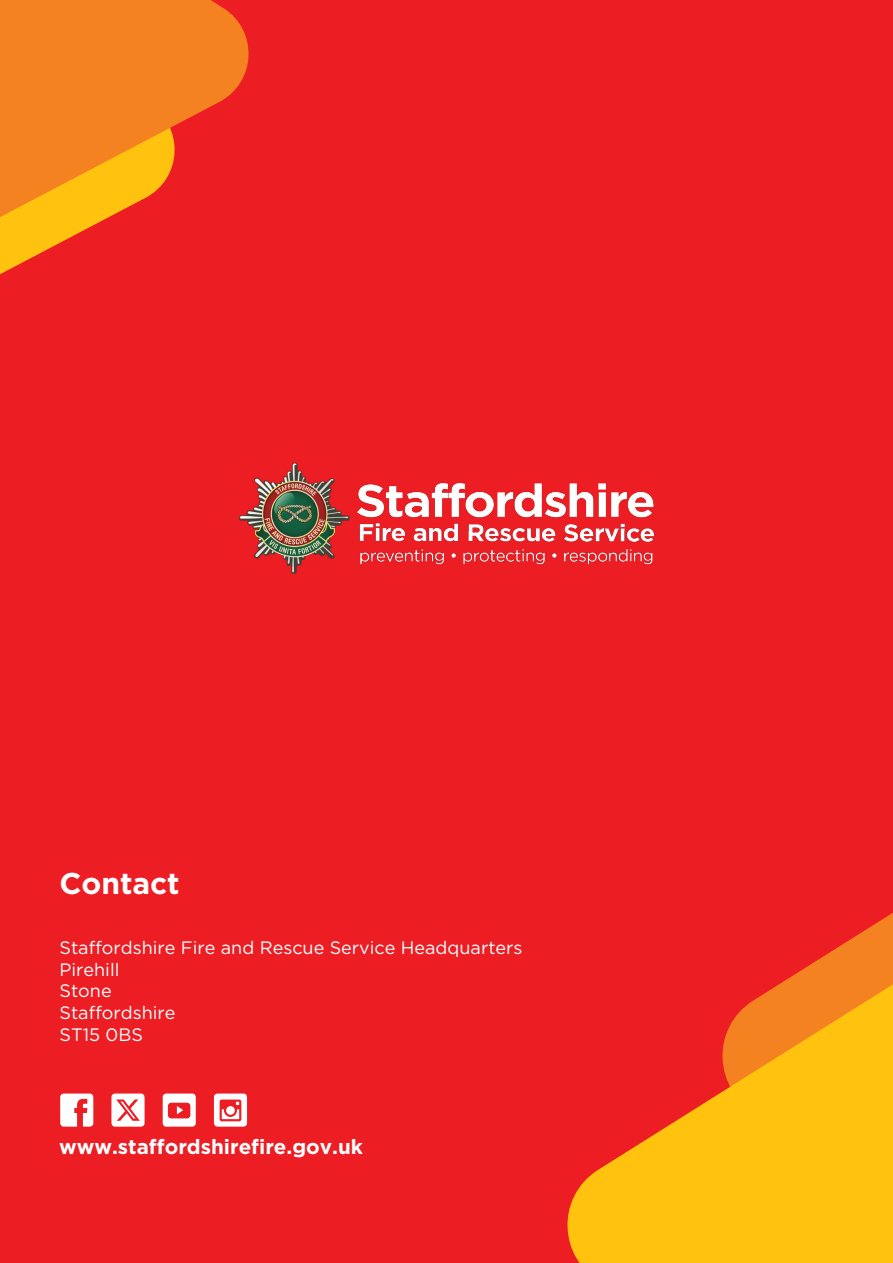
<style>
.page{position:relative;width:893px;height:1263px;background:#ed1d24}
.page>*{position:absolute;margin:0;border:0;box-sizing:border-box;transform-origin:0 0}
.t1{font:700 30px "Gotham";color:#fff}
.t2{font:700 20.55px "Gotham";color:#fff}
.t3{font:18px/21.6px "Gotham";color:#fff}
</style>
<div class="page">
<img style="left:239px;top:462px;width:416px;height:112px">
<svg style="left:60px;top:1093px;width:33px;height:34px"></svg>
<svg style="left:163px;top:1093px;width:33px;height:34px"></svg>
<svg style="left:214px;top:1093px;width:33px;height:34px"></svg>
<div style="left:226px;top:1106px;width:9px;height:9px;background:#fff;border-radius:50%"></div>
<svg style="left:111px;top:1093px;width:34px;height:34px"></svg>
<svg style="left:843px;top:913px;width:50px;height:31px"></svg>
<svg style="left:567px;top:944px;width:326px;height:319px;fill:#ffc20e"></svg>
<svg style="left:0;top:0;width:249px;height:265px;fill:#f58220"></svg>
<h1 class="t1" style="left:60px;top:865px;width:122px">Contact</h1>
<p class="t3" style="left:60px;top:937px;width:464px">Staffordshire Fire and Rescue Service Headquarters<br>Pirehill<br>Stone<br>Staffordshire<br>ST15 0BS</p>
<p class="t2" style="left:59px;top:1135px;width:305px">www.staffordshirefire.gov.uk</p>
</div>
